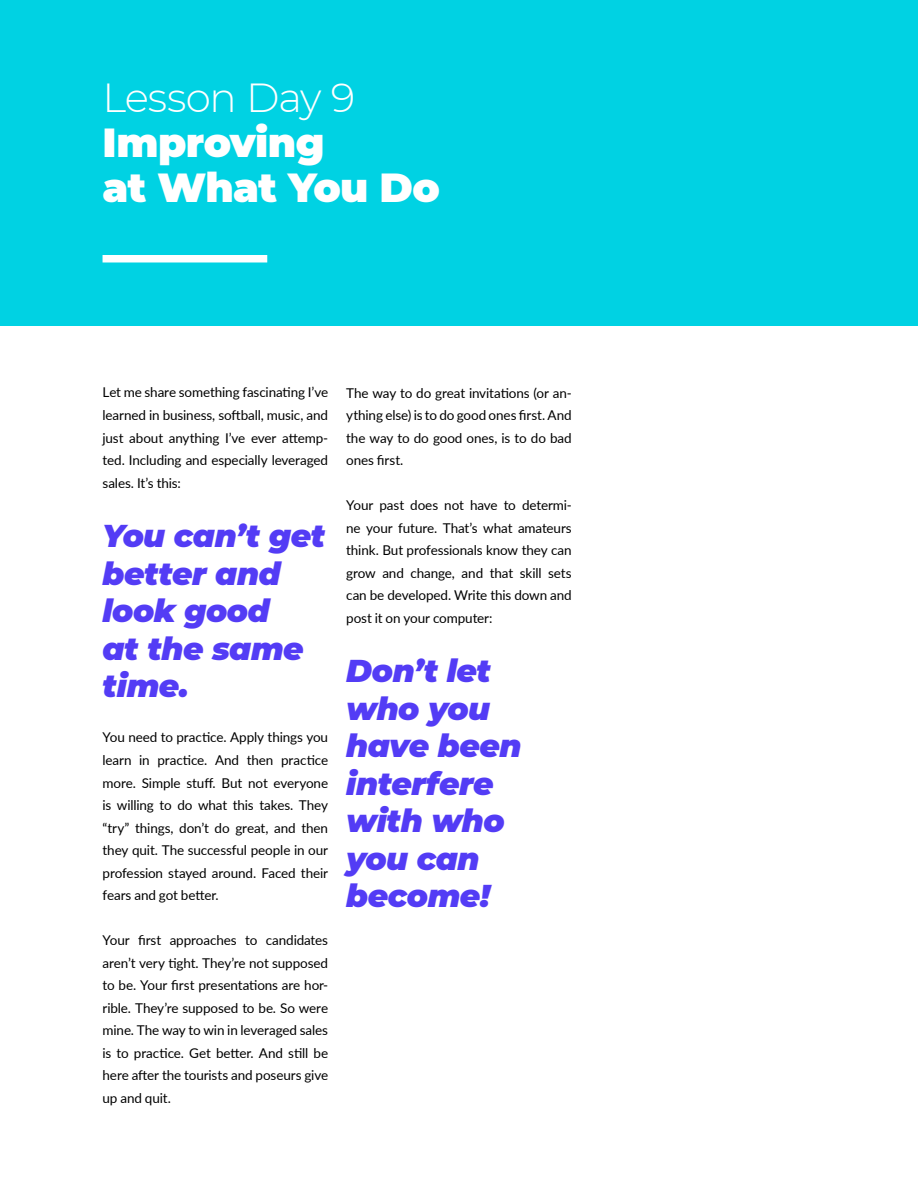
<style>
.page{position:relative;width:918px;height:1188px;background:#fff}
.page>*{position:absolute;margin:0;border:0;box-sizing:border-box;transform-origin:0 0}
.t1{font:900 40.5px/45px "Montserrat";letter-spacing:-.015em;color:#fff}
.t2{font:300 40.5px "Montserrat";letter-spacing:-.03em;color:#fff}
.t3{font:italic 900 31.5px/37.5px "Montserrat";letter-spacing:-.015em;color:#533cf5}
.t4{font:13.5px/22.5px "Lato";letter-spacing:-.01em;color:#000;text-align:justify}
</style>
<div class="page">
<div style="left:0;top:0;width:918px;height:325px;background:#00d2e3"></div>
<div style="left:103px;top:255px;width:164px;height:7px;background:#fff"></div>
<h1 class="t2" style="left:103px;top:71px;width:254px">Lesson Day 9</h1>
<h1 class="t1" style="left:103px;top:118px;width:339px">Improving<br>at What You Do</h1>
<p class="t4" style="left:103px;top:381px;width:227px">Let me share something fascinating I’ve learned in business, softball, music, and just about anything I’ve ever attemp&shy;ted. Including and especially leveraged sales. It’s this:</p>
<h2 class="t3" style="left:103px;top:516px;width:224px">You can’t get better and look good<br>at the same time.</h2>
<p class="t4" style="left:103px;top:726px;width:227px">You need to practice. Apply things you learn in practice. And then practice more. Simple stuff. But not everyone is willing to do what this takes. They “try” things, don’t do great, and then they quit. The successful people in our profession stayed around. Faced their fears and got better.</p>
<p class="t4" style="left:103px;top:928px;width:227px">Your first approaches to candidates aren’t very tight. They’re not supposed to be. Your first presentations are hor&shy;rible. They’re supposed to be. So were mine. The way to win in leveraged sales is to practice. Get better. And still be here after the tourists and poseurs give up and quit.</p>
<p class="t4" style="left:346px;top:381px;width:227px">The way to do great invitations (or an&shy;ything else) is to do good ones first. And the way to do good ones, is to do bad ones first.</p>
<p class="t4" style="left:346px;top:493px;width:227px">Your past does not have to determi&shy;ne your future. That’s what amateurs think. But professionals know they can grow and change, and that skill sets can be developed. Write this down and post it on your computer:</p>
<h2 class="t3" style="left:346px;top:651px;width:177px">Don’t let who you have been interfere with who you can become!</h2>
</div>
